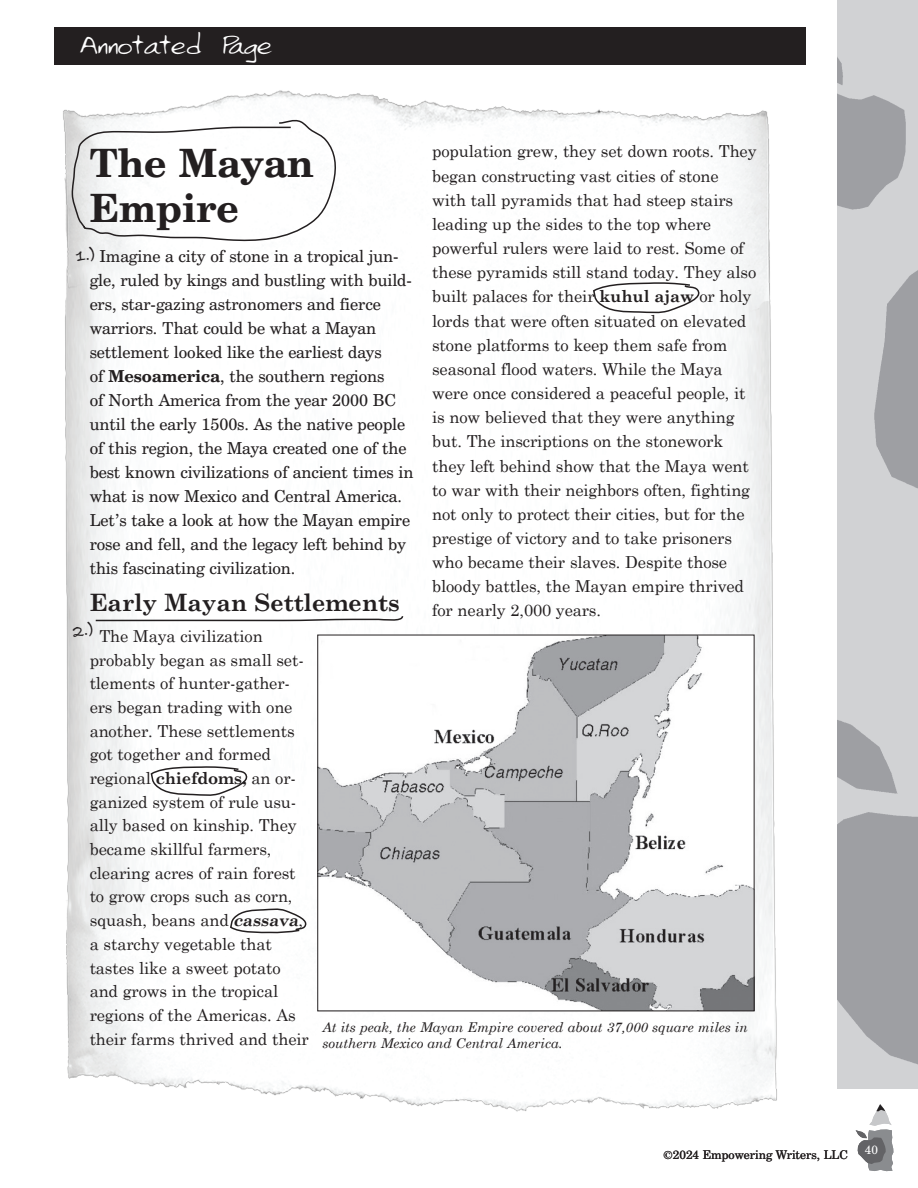
<style>
.page{position:relative;width:918px;height:1188px;background:#fff}
.page>*{position:absolute;margin:0;border:0;box-sizing:border-box;transform-origin:0 0}
.t1{font:700 39px/45px "Century Schoolbook BT";color:#231f20}
.t2{font:25.5px "Larkins Hand";color:#fff}
.t3{font:700 24px "Century Schoolbook";letter-spacing:-.01em;color:#231f20}
.t4{font:16.5px/24.2px "Century Schoolbook";letter-spacing:-.01em;color:#231f20}
.t5{font:16.5px/24px "Century Schoolbook BT";letter-spacing:-.005em;color:#231f20}
.t6{font:italic 13.5px/16.2px "Century Schoolbook";color:#231f20}
.t7{font:12px "Century Schoolbook BT";color:#231f20}
.t8{font:12px "Century Schoolbook BT";color:#fff}
.s1{font-weight:700}
</style>
<div class="page">
<img style="left:63px;top:90px;width:714px;height:1022px">
<img style="left:319px;top:637px;width:434px;height:372px">
<svg style="left:150px;top:766px;width:100px;height:31px"></svg>
<svg style="left:229px;top:908px;width:79px;height:26px"></svg>
<svg style="left:592px;top:282px;width:110px;height:33px"></svg>
<div style="left:54px;top:27px;width:751px;height:38px;background:#231f20"></div>
<img style="left:837px;top:0;width:81px;height:1089px">
<svg style="left:856px;top:1104px;width:37px;height:67px"></svg>
<svg style="left:71px;top:117px;width:268px;height:145px"></svg>
<svg style="left:72px;top:615px;width:332px;height:22px"></svg>
<h2 class="t2" style="left:78px;top:30px;width:196px">Annotated Page</h2>
<p class="t4" style="left:432px;top:139px;width:326px">population grew, they set down roots. They began constructing vast cities of stone with tall pyramids that had steep stairs leading up the sides to the top where powerful rulers were laid to rest. Some of these pyramids still stand today. They also built palaces for their <span class="s1">kuhul ajaw</span> or holy lords that were often situated on elevated stone platforms to keep them safe from seasonal flood waters. While the Maya were once considered a peaceful people, it is now believed that they were anything but. The inscriptions on the stonework they left behind show that the Maya went to war with their neighbors often, fighting not only to protect their cities, but for the prestige of victory and to take prisoners who became their slaves. Despite those bloody battles, the Mayan empire thrived for nearly 2,000 years.</p>
<h1 class="t1" style="left:90px;top:140px;width:226px">The Mayan<br>Empire</h1>
<p class="t5" style="left:90px;top:244px;width:325px;text-indent:10px">Imagine a city of stone in a tropical jun&shy;gle, ruled by kings and bustling with build&shy;ers, star-gazing astronomers and fierce warriors. That could be what a Mayan settlement looked like the earliest days<br>of <span class="s1">Mesoamerica</span>, the southern regions<br>of North America from the year 2000 BC until the early 1500s. As the native people of this region, the Maya created one of the best known civilizations of ancient times in what is now Mexico and Central America.<br>Let’s take a look at how the Mayan empire rose and fell, and the legacy left behind by this fascinating civilization.</p>
<h3 class="t3" style="left:90px;top:588px;width:312px">Early Mayan Settlements</h3>
<p class="t4" style="left:90px;top:624px;width:221px;line-height:23.7px;text-indent:10px">The Maya civilization probably began as small set&shy;tlements of hunter-gather&shy;ers began trading with one another. These settlements got together and formed regional <span class="s1">chiefdoms,</span> an or&shy;ganized system of rule usu&shy;ally based on kinship. They became skillful farmers, clearing acres of rain forest to grow crops such as corn, squash, beans and <span class="s1">cassava</span>, a starchy vegetable that tastes like a sweet potato and grows in the tropical regions of the Americas. As their farms thrived and their</p>
<p class="t6" style="left:322px;top:1019px;width:427px">At its peak, the Mayan Empire covered about 37,000 square miles in southern Mexico and Central America.</p>
<p class="t7" style="left:663px;top:1147px;width:186px">©2024 Empowering Writers, LLC</p>
<p class="t8" style="left:865px;top:1142px;width:15px">40</p>
</div>
